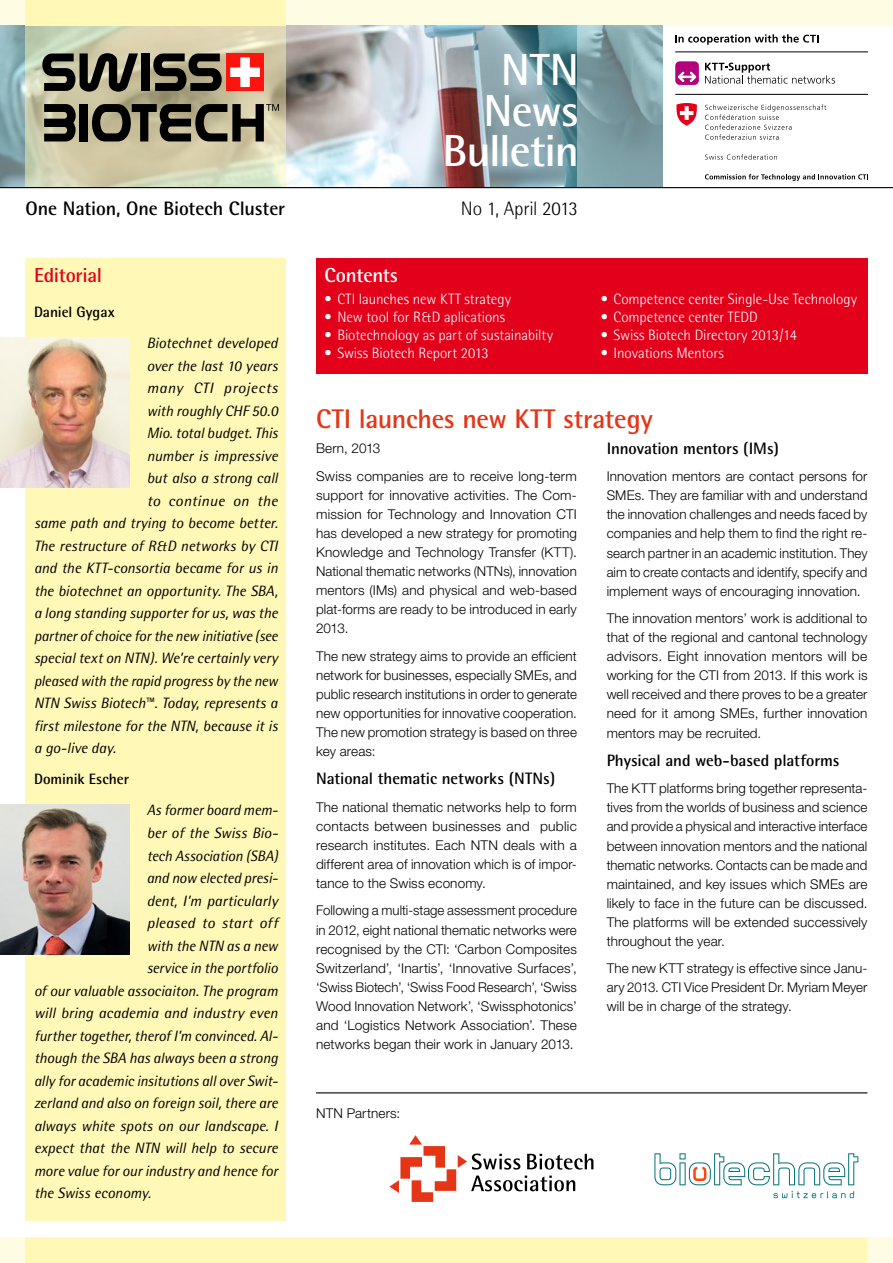
<style>
.page{position:relative;width:893px;height:1263px;background:#fff}
.page>*{position:absolute;margin:0;border:0;box-sizing:border-box;transform-origin:0 0}
.t1{font:700 45px/40.5px "Rotis Semi Sans";letter-spacing:-.025em;color:#fff;text-align:right}
.t2{font:700 27px "Rotis Semi Sans";letter-spacing:-.01em;color:#e53517}
.t3{font:700 20.25px "Rotis Semi Sans";letter-spacing:-.015em;color:#e2001a}
.t4{font:700 20.25px "Rotis Semi Sans";letter-spacing:-.01em;color:#fff}
.t5{font:700 19.5px "Rotis Semi Sans";letter-spacing:-.005em;color:#000}
.t6{font:300 19.5px "Rotis Semi Sans";letter-spacing:-.01em;color:#000}
.t7{font:700 16.5px "Rotis Semi Sans";letter-spacing:-.005em;color:#000}
.t8{font:italic 15px "Rotis Semi Sans";letter-spacing:-.005em;color:#000}
.t9{font:300 15px "Rotis Semi Sans";color:#fff}
.t10{font:700 15px "Rotis Semi Sans";letter-spacing:-.005em;color:#000}
.t11{font:italic 15px "Rotis Semi Sans";letter-spacing:.045em;color:#000}
.t12{font:italic 15px "Rotis Semi Sans";letter-spacing:.02em;color:#000}
.t13{font:300 13.5px/19px "Helvetica Neue LT Std";letter-spacing:.01em;color:#000;text-align:justify}
</style>
<div class="page">
<div style="left:0;top:0;width:893px;height:26px;background:#fffce4"></div>
<div style="left:0;top:1237px;width:893px;height:26px;background:#fffce4"></div>
<img style="left:0;top:26px;width:577px;height:161px">
<div style="left:26px;top:0;width:260px;height:26px;background:#fff8b7"></div>
<div style="left:26px;top:1237px;width:841px;height:26px;background:#fff8b7"></div>
<svg style="left:26px;top:26px;width:260px;height:161px;background:#cfcdac"></svg>
<svg style="left:577px;top:26px;width:85px;height:161px;background:#81a2a8"></svg>
<svg style="left:42px;top:53px;width:96px;height:39px;background:#5c5a4b"></svg>
<div style="left:141px;top:53px;width:8px;height:38px;background:#000"></div>
<svg style="left:153px;top:53px;width:69px;height:38px;background:#4a4638"></svg>
<svg style="left:44px;top:104px;width:32px;height:37px"></svg>
<div style="left:79px;top:104px;width:9px;height:37px;background:#000"></div>
<div style="left:226px;top:53px;width:38px;height:38px;background:#fe130d"></div>
<svg style="left:230px;top:57px;width:30px;height:30px"></svg>
<svg style="left:92px;top:104px;width:187px;height:37px;background:#65604e"></svg>
<div style="left:675px;top:61px;width:24px;height:24px;background:#b5007c;border-radius:4px"></div>
<svg style="left:678px;top:72px;width:18px;height:10px"></svg>
<svg style="left:705px;top:63px;width:130px;height:21px"></svg>
<svg style="left:675px;top:34px;width:144px;height:11px"></svg>
<svg style="left:705px;top:154px;width:72px;height:6px"></svg>
<svg style="left:705px;top:174px;width:163px;height:7px"></svg>
<svg style="left:705px;top:104px;width:121px;height:36px"></svg>
<svg style="left:676px;top:103px;width:21px;height:23px"></svg>
<hr style="left:675px;top:52px;width:193px;height:1px;background:#000">
<hr style="left:675px;top:94px;width:193px;height:1px;background:#000">
<hr style="left:0;top:187px;width:893px;height:1px;background:#000">
<hr style="left:316px;top:1092px;width:551px;height:1px;background:#000">
<div style="left:26px;top:258px;width:260px;height:962px;background:#fff8b7"></div>
<div style="left:316px;top:258px;width:551px;height:115px;background:#e2001a"></div>
<img style="left:0;top:338px;width:130px;height:150px">
<img style="left:0;top:804px;width:130px;height:150px">
<svg style="left:389px;top:1135px;width:204px;height:67px"></svg>
<svg style="left:654px;top:1153px;width:204px;height:32px"></svg>
<svg style="left:773px;top:1191px;width:81px;height:7px"></svg>
<h1 class="t1" style="left:442px;top:49px;width:138px">NTN<br>News<br>Bulletin</h1>
<h3 class="t5" style="left:26px;top:196px;width:261px">One Nation, One Biotech Cluster</h3>
<h3 class="t6" style="left:461px;top:197px;width:118px">No 1, April 2013</h3>
<h3 class="t3" style="left:34px;top:263px;width:70px">Editorial</h3>
<p class="t10" style="left:34px;top:303px;width:82px">Daniel Gygax</p>
<p class="t8" style="left:147px;top:334px;width:133px">Biotechnet developed</p>
<p class="t8" style="left:147px;top:357px;width:133px">over the last 10 years</p>
<p class="t11" style="left:147px;top:379px;width:133px">many CTI projects</p>
<p class="t8" style="left:147px;top:402px;width:133px">with roughly CHF 50.0</p>
<p class="t8" style="left:147px;top:424px;width:133px">Mio. total budget. This</p>
<p class="t8" style="left:147px;top:447px;width:133px">number is impressive</p>
<p class="t8" style="left:147px;top:469px;width:133px">but also a strong call</p>
<p class="t12" style="left:147px;top:492px;width:133px">to continue on the</p>
<p class="t8" style="left:34px;top:514px;width:245px">same path and trying to become better.</p>
<p class="t8" style="left:34px;top:537px;width:245px">The restructure of R&amp;D networks by CTI</p>
<p class="t8" style="left:34px;top:559px;width:245px">and the KTT-consortia became for us in</p>
<p class="t8" style="left:34px;top:582px;width:245px">the biotechnet an opportunity. The SBA,</p>
<p class="t8" style="left:34px;top:604px;width:245px">a long standing supporter for us, was the</p>
<p class="t8" style="left:34px;top:627px;width:245px">partner of choice for the new initiative (see</p>
<p class="t8" style="left:34px;top:649px;width:245px">special text on NTN). We’re certainly very</p>
<p class="t8" style="left:34px;top:672px;width:245px">pleased with the rapid progress by the new</p>
<p class="t8" style="left:34px;top:694px;width:245px">NTN Swiss Biotech™. Today, represents a</p>
<p class="t8" style="left:34px;top:717px;width:245px">first milestone for the NTN, because it is</p>
<p class="t8" style="left:34px;top:739px;width:83px">a go-live day.</p>
<p class="t10" style="left:34px;top:770px;width:96px">Dominik Escher</p>
<p class="t8" style="left:147px;top:801px;width:133px">As former board mem-</p>
<p class="t8" style="left:147px;top:824px;width:133px">ber of the Swiss Bio-</p>
<p class="t8" style="left:147px;top:846px;width:133px">tech Association (SBA)</p>
<p class="t8" style="left:147px;top:869px;width:133px">and now elected presi-</p>
<p class="t8" style="left:147px;top:891px;width:133px">dent, I’m particularly</p>
<p class="t8" style="left:147px;top:914px;width:133px">pleased to start off</p>
<p class="t8" style="left:147px;top:936px;width:133px">with the NTN as a new</p>
<p class="t8" style="left:147px;top:959px;width:133px">service in the portfolio</p>
<p class="t8" style="left:34px;top:981px;width:245px">of our valuable associaiton. The program</p>
<p class="t8" style="left:34px;top:1004px;width:245px">will bring academia and industry even</p>
<p class="t8" style="left:34px;top:1026px;width:245px">further together, therof I’m convinced. Al-</p>
<p class="t8" style="left:34px;top:1049px;width:245px">though the SBA has always been a strong</p>
<p class="t8" style="left:34px;top:1071px;width:245px">ally for academic insitutions all over Swit-</p>
<p class="t8" style="left:34px;top:1094px;width:245px">zerland and also on foreign soil, there are</p>
<p class="t8" style="left:34px;top:1116px;width:245px">always white spots on our landscape. I</p>
<p class="t8" style="left:34px;top:1139px;width:245px">expect that the NTN will help to secure</p>
<p class="t8" style="left:34px;top:1161px;width:245px">more value for our industry and hence for</p>
<p class="t8" style="left:34px;top:1184px;width:118px">the Swiss economy.</p>
<h3 class="t4" style="left:325px;top:263px;width:75px">Contents</h3>
<p class="t9" style="left:325px;top:291px;width:188px">• CTI launches new KTT strategy</p>
<p class="t9" style="left:325px;top:309px;width:182px">• New tool for R&amp;D aplications</p>
<p class="t9" style="left:325px;top:327px;width:230px">• Biotechnology as part of sustainabilty</p>
<p class="t9" style="left:325px;top:345px;width:165px">• Swiss Biotech Report 2013</p>
<p class="t9" style="left:601px;top:291px;width:258px">• Competence center Single-Use Technology</p>
<p class="t9" style="left:601px;top:309px;width:158px">• Competence center TEDD</p>
<p class="t9" style="left:601px;top:327px;width:198px">• Swiss Biotech Directory 2013/14</p>
<p class="t9" style="left:601px;top:345px;width:125px">• Inovations Mentors</p>
<h2 class="t2" style="left:316px;top:402px;width:338px">CTI launches new KTT strategy</h2>
<p class="t13" style="left:316px;top:434px;width:262px;line-height:27.6px">Bern, 2013<br>Swiss companies are to receive long-term</p>
<p class="t13" style="left:316px;top:485px;width:262px">support for innovative activities. The Com&shy;mission for Technology and Innovation CTI has developed a new strategy for promoting Knowledge and Technology Transfer (KTT).<br>National thematic networks (NTNs), innovation mentors (IMs) and physical and web-based plat-forms are ready to be introduced in early 2013.</p>
<p class="t13" style="left:316px;top:646px;width:262px">The new strategy aims to provide an efficient network for businesses, especially SMEs, and public research institutions in order to generate new opportunities for innovative cooperation.<br>The new promotion strategy is based on three key areas:</p>
<p class="t7" style="left:316px;top:768px;width:241px">National thematic networks (NTNs)</p>
<p class="t13" style="left:316px;top:797px;width:262px">The national thematic networks help to form contacts between businesses and public research institutes. Each NTN deals with a different area of innovation which is of impor&shy;tance to the Swiss economy.</p>
<p class="t13" style="left:316px;top:901px;width:262px">Following a multi-stage assessment procedure in 2012, eight national thematic networks were recognised by the CTI: ‘Carbon Composites Switzerland’, ‘Inartis’, ‘Innovative Surfaces’, ‘Swiss Biotech’, ‘Swiss Food Research’, ‘Swiss Wood Innovation Network’, ‘Swissphotonics’ and ‘Logistics Network Association’. These networks began their work in January 2013.</p>
<p class="t7" style="left:607px;top:438px;width:174px">Innovation mentors (IMs)</p>
<p class="t13" style="left:607px;top:467px;width:262px">Innovation mentors are contact persons for SMEs. They are familiar with and understand the innovation challenges and needs faced by companies and help them to find the right re&shy;search partner in an academic institution. They aim to create contacts and identify, specify and implement ways of encouraging innovation.</p>
<p class="t13" style="left:607px;top:609px;width:262px">The innovation mentors’ work is additional to that of the regional and cantonal technology advisors. Eight innovation mentors will be working for the CTI from 2013. If this work is well received and there proves to be a greater need for it among SMEs, further innovation mentors may be recruited.</p>
<p class="t7" style="left:607px;top:750px;width:234px">Physical and web-based platforms</p>
<p class="t13" style="left:607px;top:779px;width:262px">The KTT platforms bring together representa&shy;tives from the worlds of business and science and provide a physical and interactive interface between innovation mentors and the national thematic networks. Contacts can be made and maintained, and key issues which SMEs are likely to face in the future can be discussed.<br>The platforms will be extended successively throughout the year.</p>
<p class="t13" style="left:607px;top:959px;width:262px">The new KTT strategy is effective since Janu&shy;ary 2013. CTI Vice President Dr. Myriam Meyer will be in charge of the strategy.</p>
<p class="t13" style="left:316px;top:1104px;width:86px">NTN Partners:</p>
</div>
